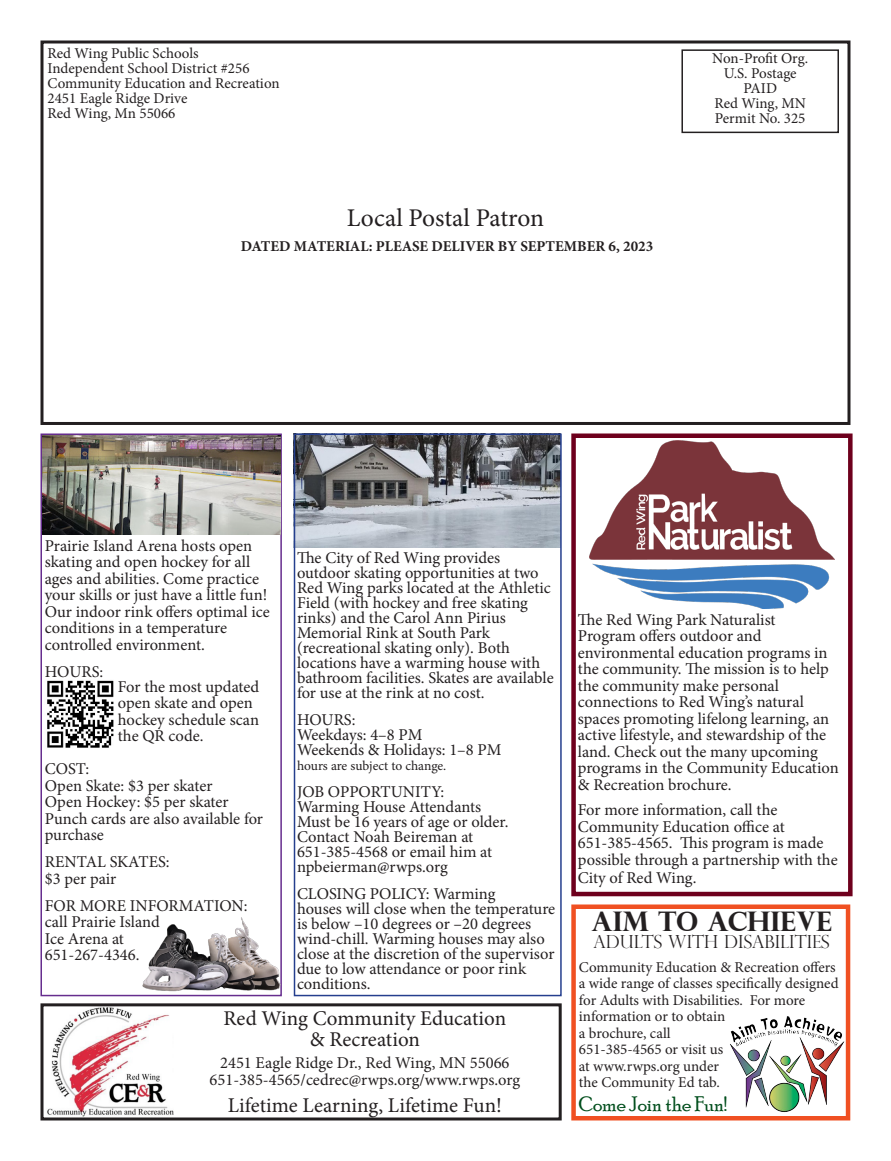
<style>
.page{position:relative;width:891px;height:1161px;background:#fff}
.page>*{position:absolute;margin:0;border:0;box-sizing:border-box;transform-origin:0 0}
.t1{font:700 27px "Perpetua Titling";color:#231f20}
.t2{font:25.5px "Minion Pro";color:#231f20}
.t3{font:21px "Minion Pro";color:#231f20}
.t4{font:21px "Poor Richard";color:#004e1c}
.t5{font:300 18px "Perpetua Titling";color:#231f20}
.t6{font:16.5px/16.5px "Minion Pro";color:#231f20}
.t7{font:15px/16.5px "Minion Pro";color:#231f20}
.t8{font:700 15px "Minion Pro";color:#231f20}
.t9{font:13.5px "Minion Pro";letter-spacing:-.005em;color:#231f20}
</style>
<div class="page">
<div style="left:40px;top:40px;width:810px;height:385px;border:3px solid #231f20"></div>
<div style="left:681px;top:49px;width:158px;height:84px;border:2px solid #231f20"></div>
<img style="left:43px;top:1007px;width:131px;height:114px">
<div style="left:40px;top:434px;width:242px;height:562px;border:2px solid #662d8e"></div>
<div style="left:40px;top:1003px;width:522px;height:117px;border:3px solid #231f20"></div>
<img style="left:297px;top:437px;width:262px;height:110px">
<div style="left:294px;top:434px;width:268px;height:562px;border:2px solid #253f8e"></div>
<img style="left:42px;top:435px;width:238px;height:100px">
<div style="left:571px;top:434px;width:282px;height:462px;border:4px solid #6e001d"></div>
<img style="left:589px;top:440px;width:246px;height:169px">
<div style="left:571px;top:904px;width:279px;height:216px;border:4px solid #f05022"></div>
<img style="left:730px;top:1016px;width:114px;height:96px">
<img style="left:47px;top:680px;width:67px;height:68px">
<img style="left:140px;top:913px;width:140px;height:82px">
<p class="t7" style="left:48px;top:45px;width:153px">Red Wing Public Schools</p>
<p class="t7" style="left:48px;top:60px;width:204px">Independent School District #256</p>
<p class="t7" style="left:48px;top:75px;width:234px">Community Education and Recreation</p>
<p class="t7" style="left:48px;top:90px;width:141px">2451 Eagle Ridge Drive</p>
<p class="t7" style="left:48px;top:105px;width:129px">Red Wing, Mn 55066</p>
<p class="t2" style="left:347px;top:201px;width:199px">Local Postal Patron</p>
<p class="t8" style="left:241px;top:236px;width:414px">DATED MATERIAL: PLEASE DELIVER BY SEPTEMBER 6, 2023</p>
<p class="t7" style="left:712px;top:50px;width:97px">Non-Profit Org.</p>
<p class="t7" style="left:724px;top:65px;width:74px">U.S. Postage</p>
<p class="t7" style="left:743px;top:80px;width:35px">PAID</p>
<p class="t7" style="left:714px;top:95px;width:93px">Red Wing, MN</p>
<p class="t7" style="left:715px;top:110px;width:92px">Permit No. 325</p>
<p class="t6" style="left:45px;top:537px;width:209px">Prairie Island Arena hosts open</p>
<p class="t6" style="left:45px;top:554px;width:226px">skating and open hockey for all ages and abilities. Come practice your skills or just have a little fun!<br>Our indoor rink offers optimal ice</p>
<p class="t6" style="left:45px;top:620px;width:184px">conditions in a temperature</p>
<p class="t6" style="left:45px;top:636px;width:162px">controlled environment.</p>
<p class="t6" style="left:45px;top:663px;width:60px">HOURS:</p>
<p class="t6" style="left:118px;top:678px;width:143px">For the most updated</p>
<p class="t6" style="left:118px;top:695px;width:137px">open skate and open</p>
<p class="t6" style="left:118px;top:711px;width:143px">hockey schedule scan the QR code.</p>
<p class="t6" style="left:45px;top:761px;width:46px">COST:</p>
<p class="t6" style="left:45px;top:777px;width:185px">Open Skate: $3 per skater<br>Open Hockey: $5 per skater</p>
<p class="t6" style="left:45px;top:810px;width:220px">Punch cards are also available for purchase</p>
<p class="t6" style="left:45px;top:854px;width:126px">RENTAL SKATES:</p>
<p class="t6" style="left:45px;top:870px;width:73px">$3 per pair</p>
<p class="t6" style="left:45px;top:897px;width:204px">FOR MORE INFORMATION:</p>
<p class="t6" style="left:45px;top:914px;width:116px">call Prairie Island</p>
<p class="t6" style="left:45px;top:930px;width:81px">Ice Arena at</p>
<p class="t6" style="left:45px;top:947px;width:96px">651-267-4346.</p>
<p class="t6" style="left:297px;top:550px;width:205px">The City of Red Wing provides</p>
<p class="t6" style="left:297px;top:566px;width:255px;line-height:15px">outdoor skating opportunities at two Red Wing parks located at the Athletic Field (with hockey and free skating rinks) and the Carol Ann Pirius</p>
<p class="t6" style="left:297px;top:625px;width:195px">Memorial Rink at South Park</p>
<p class="t6" style="left:297px;top:641px;width:258px;line-height:15px">(recreational skating only). Both locations have a warming house with bathroom facilities. Skates are available for use at the rink at no cost.</p>
<p class="t6" style="left:297px;top:712px;width:60px">HOURS:</p>
<p class="t6" style="left:297px;top:727px;width:127px">Weekdays: 4–8 PM</p>
<p class="t6" style="left:297px;top:742px;width:206px">Weekends &amp; Holidays: 1–8 PM</p>
<p class="t9" style="left:297px;top:757px;width:151px">hours are subject to change.</p>
<p class="t6" style="left:297px;top:784px;width:149px">JOB OPPORTUNITY:</p>
<p class="t6" style="left:297px;top:799px;width:186px">Warming House Attendants</p>
<p class="t6" style="left:297px;top:814px;width:213px">Must be 16 years of age or older.</p>
<p class="t6" style="left:297px;top:829px;width:178px">Contact Noah Beireman at</p>
<p class="t6" style="left:297px;top:844px;width:197px">651-385-4568 or email him at</p>
<p class="t6" style="left:297px;top:859px;width:152px">npbeierman@rwps.org</p>
<p class="t6" style="left:297px;top:886px;width:200px">CLOSING POLICY: Warming</p>
<p class="t6" style="left:297px;top:902px;width:260px;line-height:15px">houses will close when the temperature is below –10 degrees or –20 degrees</p>
<p class="t6" style="left:297px;top:932px;width:259px;line-height:15px">wind-chill. Warming houses may also close at the discretion of the supervisor due to low attendance or poor rink conditions.</p>
<p class="t3" style="left:224px;top:1004px;width:284px">Red Wing Community Education</p>
<p class="t3" style="left:310px;top:1025px;width:112px">&amp; Recreation</p>
<p class="t6" style="left:220px;top:1055px;width:291px">2451 Eagle Ridge Dr., Red Wing, MN 55066</p>
<p class="t6" style="left:210px;top:1071px;width:312px">651-385-4565/cedrec@rwps.org/www.rwps.org</p>
<p class="t3" style="left:228px;top:1091px;width:276px">Lifetime Learning, Lifetime Fun!</p>
<p class="t6" style="left:578px;top:611px;width:199px">The Red Wing Park Naturalist</p>
<p class="t6" style="left:578px;top:628px;width:185px">Program offers outdoor and</p>
<p class="t6" style="left:578px;top:644px;width:252px;text-align:justify">environmental education programs in the community. The mission is to help the community make personal</p>
<p class="t6" style="left:578px;top:694px;width:262px">connections to Red Wing’s natural spaces promoting lifelong learning, an active lifestyle, and stewardship of the land. Check out the many upcoming programs in the Community Education &amp; Recreation brochure.</p>
<p class="t6" style="left:578px;top:802px;width:201px">For more information, call the</p>
<p class="t6" style="left:578px;top:818px;width:208px">Community Education office at</p>
<p class="t6" style="left:578px;top:835px;width:247px">651-385-4565. This program is made</p>
<p class="t6" style="left:578px;top:851px;width:261px;line-height:18px">possible through a partnership with the<br>City of Red Wing.</p>
<p class="t1" style="left:591px;top:905px;width:242px">AIM TO ACHIEVE</p>
<p class="t5" style="left:593px;top:931px;width:238px">ADULTS WITH DISABILITIES</p>
<p class="t7" style="left:579px;top:959px;width:261px">Community Education &amp; Recreation offers a wide range of classes specifically designed for Adults with Disabilities. For more</p>
<p class="t7" style="left:579px;top:1009px;width:148px">information or to obtain</p>
<p class="t7" style="left:579px;top:1025px;width:93px">a brochure, call</p>
<p class="t7" style="left:579px;top:1042px;width:146px">651-385-4565 or visit us</p>
<p class="t7" style="left:579px;top:1058px;width:142px">at www.rwps.org under</p>
<p class="t7" style="left:579px;top:1075px;width:142px">the Community Ed tab.</p>
<p class="t4" style="left:579px;top:1092px;width:149px">Come Join the Fun!</p>
</div>
